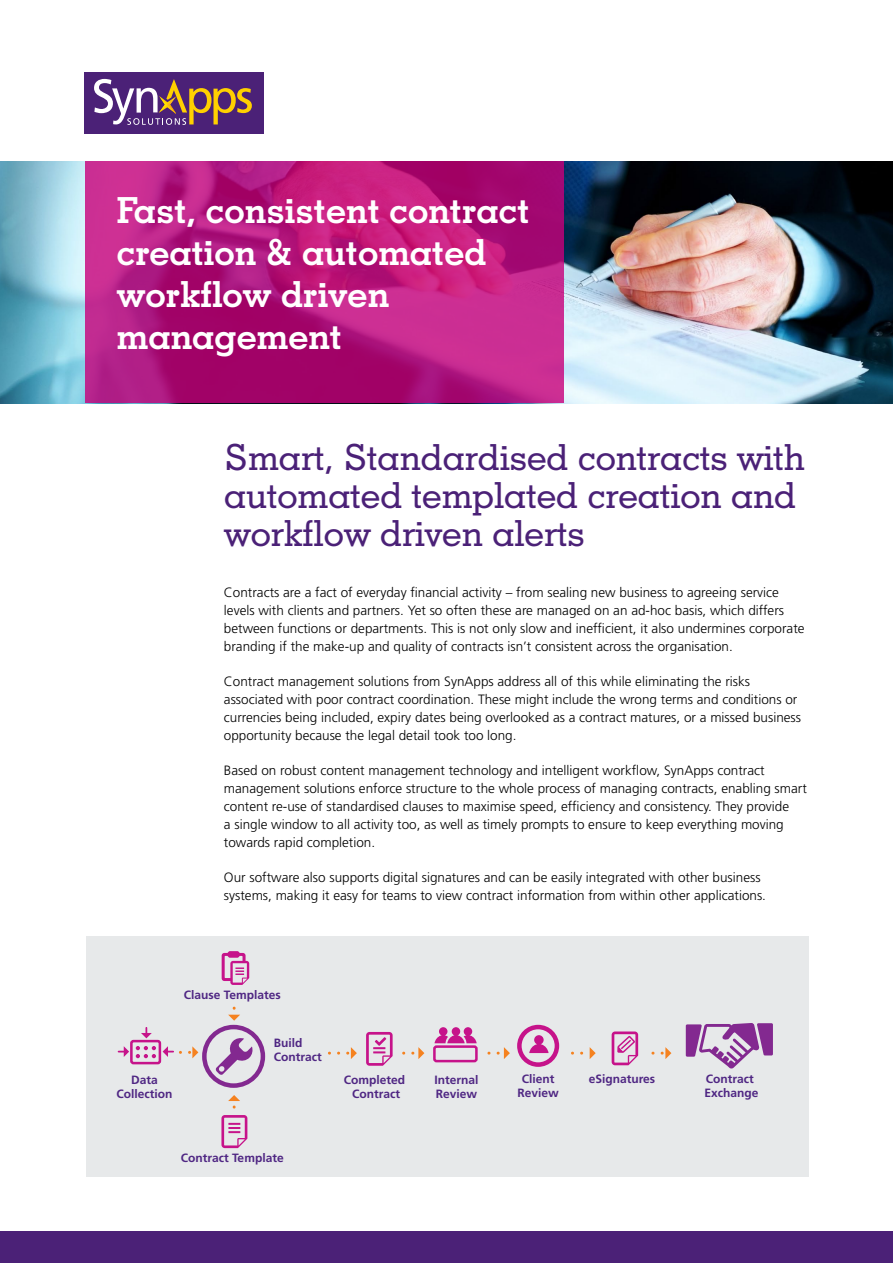
<style>
.page{position:relative;width:893px;height:1263px;background:#fff}
.page>*{position:absolute;margin:0;border:0;box-sizing:border-box;transform-origin:0 0}
.t1{font:500 36px/37.5px "Geometric Slab 703 BT";color:#4b2177}
.t2{font:700 36px/42px "Geometric Slab 703 BT";color:#fff}
.t3{font:300 13.5px/18px "Frutiger";color:#000}
.t4{font:700 12px/14.1px "Frutiger";color:#4f2683;text-align:center}
</style>
<div class="page">
<img style="left:0;top:162px;width:893px;height:241px">
<div style="left:0;top:1231px;width:893px;height:32px;background:#4b2177"></div>
<svg style="left:85px;top:162px;width:478px;height:241px;background:#b6187d"></svg>
<div style="left:84px;top:72px;width:180px;height:62px;background:#4b2177"></div>
<svg style="left:94px;top:79px;width:158px;height:46px"></svg>
<div style="left:86px;top:936px;width:723px;height:240px;background:#e7e9ea"></div>
<svg style="left:404px;top:1047px;width:20px;height:12px"></svg>
<svg style="left:329px;top:1047px;width:28px;height:12px"></svg>
<svg style="left:228px;top:1008px;width:12px;height:13px"></svg>
<svg style="left:228px;top:1095px;width:12px;height:12px"></svg>
<svg style="left:489px;top:1047px;width:21px;height:12px"></svg>
<svg style="left:119px;top:1046px;width:10px;height:11px"></svg>
<svg style="left:163px;top:1046px;width:10px;height:11px"></svg>
<svg style="left:141px;top:1028px;width:11px;height:10px"></svg>
<svg style="left:180px;top:1046px;width:18px;height:12px"></svg>
<svg style="left:445px;top:1033px;width:21px;height:21px"></svg>
<svg style="left:434px;top:1027px;width:43px;height:16px"></svg>
<svg style="left:529px;top:1035px;width:20px;height:18px"></svg>
<svg style="left:215px;top:1037px;width:38px;height:38px"></svg>
<div style="left:202px;top:1025px;width:63px;height:63px;border:4px solid #832990;border-radius:50%"></div>
<div style="left:517px;top:1025px;width:42px;height:42px;border:4px solid #c6138a;border-radius:50%"></div>
<div style="left:433px;top:1045px;width:45px;height:17px;border:3px solid #c6138a;border-radius:2px"></div>
<div style="left:130px;top:1040px;width:31px;height:24px;border:3px solid #c6138a;border-radius:2px"></div>
<svg style="left:366px;top:1032px;width:27px;height:34px"></svg>
<svg style="left:572px;top:1047px;width:24px;height:12px"></svg>
<svg style="left:653px;top:1047px;width:18px;height:12px"></svg>
<svg style="left:222px;top:951px;width:27px;height:34px"></svg>
<svg style="left:136px;top:1046px;width:20px;height:12px"></svg>
<svg style="left:612px;top:1031px;width:26px;height:34px"></svg>
<svg style="left:686px;top:1023px;width:87px;height:45px"></svg>
<svg style="left:221px;top:1115px;width:26px;height:33px"></svg>
<h1 class="t2" style="left:117px;top:189px;width:414px">Fast, consistent contract creation &amp; automated workflow driven management</h1>
<h1 class="t1" style="left:224px;top:439px;width:582px">Smart, Standardised contracts with automated templated creation and workflow driven alerts</h1>
<p class="t3" style="left:224px;top:584px;width:582px">Contracts are a fact of everyday financial activity – from sealing new business to agreeing service levels with clients and partners. Yet so often these are managed on an ad-hoc basis, which differs between functions or departments. This is not only slow and inefficient, it also undermines corporate branding if the make-up and quality of contracts isn’t consistent across the organisation.</p>
<p class="t3" style="left:224px;top:673px;width:579px">Contract management solutions from SynApps address all of this while eliminating the risks associated with poor contract coordination. These might include the wrong terms and conditions or currencies being included, expiry dates being overlooked as a contract matures, or a missed business opportunity because the legal detail took too long.</p>
<p class="t3" style="left:224px;top:762px;width:584px">Based on robust content management technology and intelligent workflow, SynApps contract management solutions enforce structure to the whole process of managing contracts, enabling smart content re-use of standardised clauses to maximise speed, efficiency and consistency. They provide<br>a single window to all activity too, as well as timely prompts to ensure to keep everything moving towards rapid completion.</p>
<p class="t3" style="left:224px;top:869px;width:544px">Our software also supports digital signatures and can be easily integrated with other business systems, making it easy for teams to view contract information from within other applications.</p>
<p class="t4" style="left:116px;top:1072px;width:58px">Data<br>Collection</p>
<p class="t4" style="left:184px;top:988px;width:98px">Clause Templates</p>
<p class="t4" style="left:274px;top:1036px;width:49px;text-align:left">Build<br>Contract</p>
<p class="t4" style="left:181px;top:1150px;width:104px">Contract Template</p>
<p class="t4" style="left:344px;top:1072px;width:63px">Completed<br>Contract</p>
<p class="t4" style="left:434px;top:1072px;width:46px;text-align:left">Internal<br>Review</p>
<p class="t4" style="left:518px;top:1072px;width:43px">Client<br>Review</p>
<p class="t4" style="left:589px;top:1072px;width:68px">eSignatures</p>
<p class="t4" style="left:704px;top:1072px;width:56px;text-align:left">Contract<br>Exchange</p>
</div>
